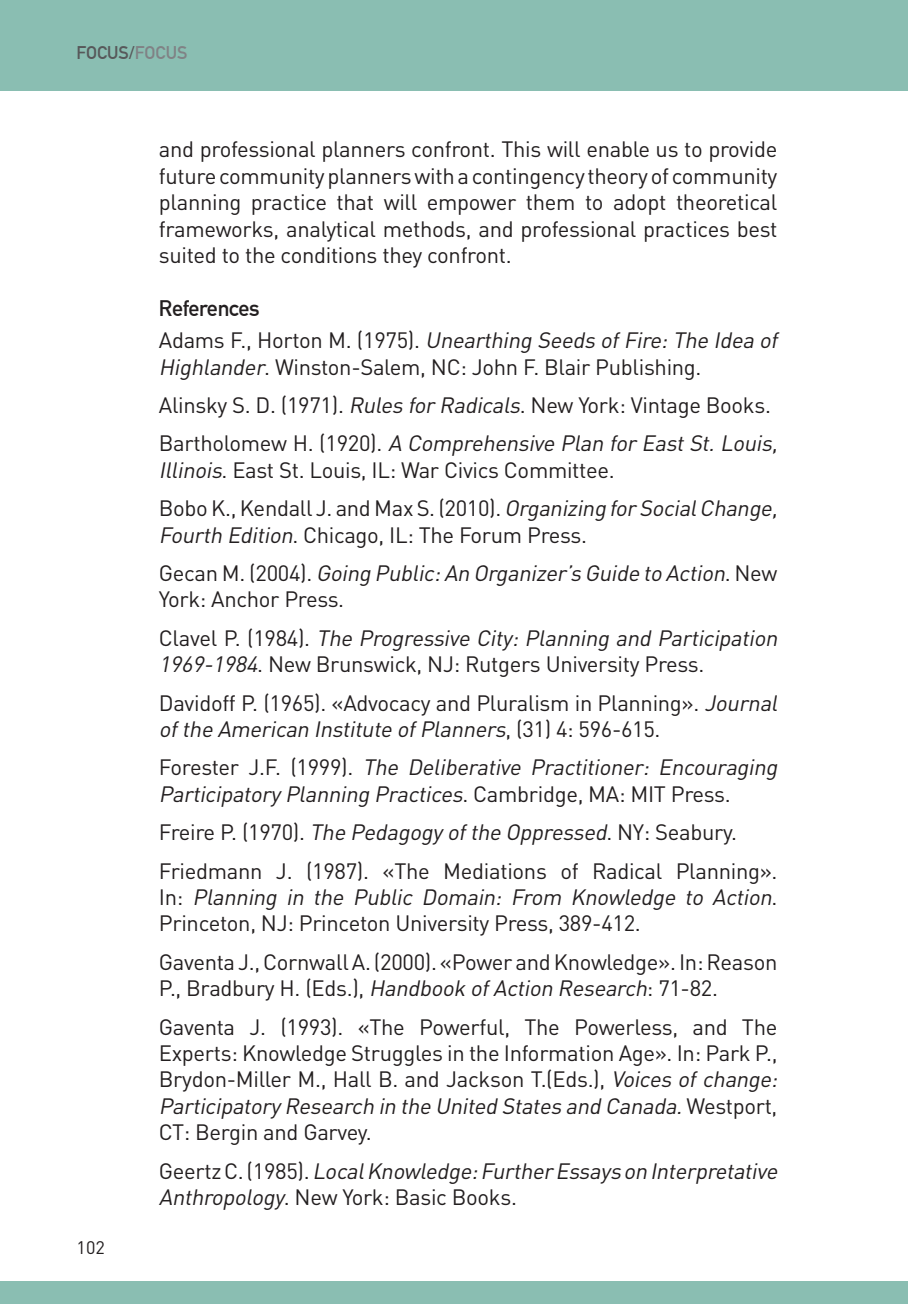
<style>
.page{position:relative;width:908px;height:1304px;background:#fff}
.page>*{position:absolute;margin:0;border:0;box-sizing:border-box;transform-origin:0 0}
.t1{font:22px/26.4px "DIN";letter-spacing:-.015em;color:#231f20}
.t2{font:italic 22px/26.4px "DIN";color:#231f20}
.t3{font:700 22px "DIN Alternate";letter-spacing:-.015em;color:#231f20}
.t4{font:700 18px "DIN Alternate";color:#57585a}
.t5{font:18px "DIN";color:#231f20}
.s1{color:#808285}
.s2{font-style:italic}
.s3{font-style:normal}
</style>
<div class="page">
<div style="left:0;top:0;width:907px;height:90px;background:#8abeb2"></div>
<div style="left:0;top:1281px;width:907px;height:23px;background:#8abeb2"></div>
<p class="t4" style="left:77px;top:39px;width:112px">FOCUS/<span class="s1">FOCUS</span></p>
<p class="t5" style="left:77px;top:1237px;width:30px">102</p>
<p class="t1" style="left:159px;top:136px;width:619px;text-align:justify">and professional planners confront. This will enable us to provide future community planners with a contingency theory of community planning practice that will empower them to adopt theoretical frameworks, analytical methods, and professional practices best suited to the conditions they confront.</p>
<p class="t3" style="left:159px;top:291px;width:102px">References</p>
<p class="t1" style="left:159px;top:327px;width:624px">Ad a m s F. , H o rt o n M . ( 1 9 7 5 ) . <span class="s2">Unearthing Seeds ofFire:The Idea of<br>Highlander</span>. Winston-Salem, NC: John F. Blair Publishing.</p>
<p class="t1" style="left:159px;top:391px;width:613px">Alinsky S. D. (1971). <span class="s2">Rules forRadicals</span>. New York: Vintage Books.</p>
<p class="t1" style="left:159px;top:430px;width:624px">B a rt h o lo m ew H . ( 1 9 2 0 ) . <span class="s2">A Comprehensive Plan forEastSt.Louis,<br>Illinois</span>. East St. Louis, IL: War Civics Committee.</p>
<p class="t1" style="left:159px;top:495px;width:624px">Bobo K., Kendall J. and Max S. (2010). <span class="s2">Organizing forSocialChange,<br>Fourth Edition</span>. Chicago, IL: The Forum Press.</p>
<p class="t2" style="left:159px;top:559px;width:619px"><span class="s3">G e ca n M . ( 2 0 0 4 ) .</span> Going Public:An Organizer’s Guide to Action<span class="s3">. N ew<br>York: Anchor Press.</span></p>
<p class="t1" style="left:159px;top:624px;width:624px">C l a v e l P. ( 1 9 8 4 ) . <span class="s2">The Progressive City: Planning and Participation<br>1969-1984</span>. New Brunswick, NJ: Rutgers University Press.</p>
<p class="t1" style="left:159px;top:689px;width:624px">Davidoff P. (1965). «Advocacy and Pluralism in Planning». <span class="s2">Journal ofthe American Institute ofPlanners</span>, ( 3 1 ) 4 : 5 9 6 - 6 1 5 .</p>
<p class="t2" style="left:159px;top:754px;width:624px"><span class="s3">Fo re s t e r J . F. ( 1 9 9 9 ) .</span> The Deliberative Practitioner: Encouraging<br>Participatory Planning Practices<span class="s3">. C a m b r i d g e , M A : M I T P re ss .</span></p>
<p class="t1" style="left:159px;top:819px;width:579px">Fre i re P. ( 1 9 7 0 ) . <span class="s2">The Pedagogy ofthe Oppressed</span>. N Y : S e a b u ry.</p>
<p class="t1" style="left:159px;top:857px;width:620px;text-align:justify">Friedmann J. (1987). «The Mediations of Radical Planning».<br>I n : <span class="s2">Planning in the Public Domain: From Knowledge to Action</span>.<br>Princeton, NJ: Princeton University Press, 389-412.</p>
<p class="t1" style="left:159px;top:948px;width:620px">Gaventa J., Cornwall A. (2000). «Power and Knowledge». In: Reason<br>P. , B ra d b u ry H . ( E d s . ) , <span class="s2">Handbook ofAction Research</span>: 7 1 - 8 2 .</p>
<p class="t1" style="left:159px;top:1013px;width:624px">Gaventa J. (1993). «The Powerful, The Powerless, and The Experts: Knowledge Struggles in the Information Age». In: Park P., Brydon-Miller M., Hall B. and Jackson T.(Eds.), <span class="s2">Voices of change:<br>Participatory Research in the United States and Canada.</span>We s t p o rt , CT: Bergin and Garvey.</p>
<p class="t2" style="left:159px;top:1157px;width:624px"><span class="s3">G e e rt z C . ( 1 9 8 5 ) .</span> LocalKnowledge:FurtherEssays on Interpretative<br>Anthropology<span class="s3">. New York: Basic Books.</span></p>
</div>
